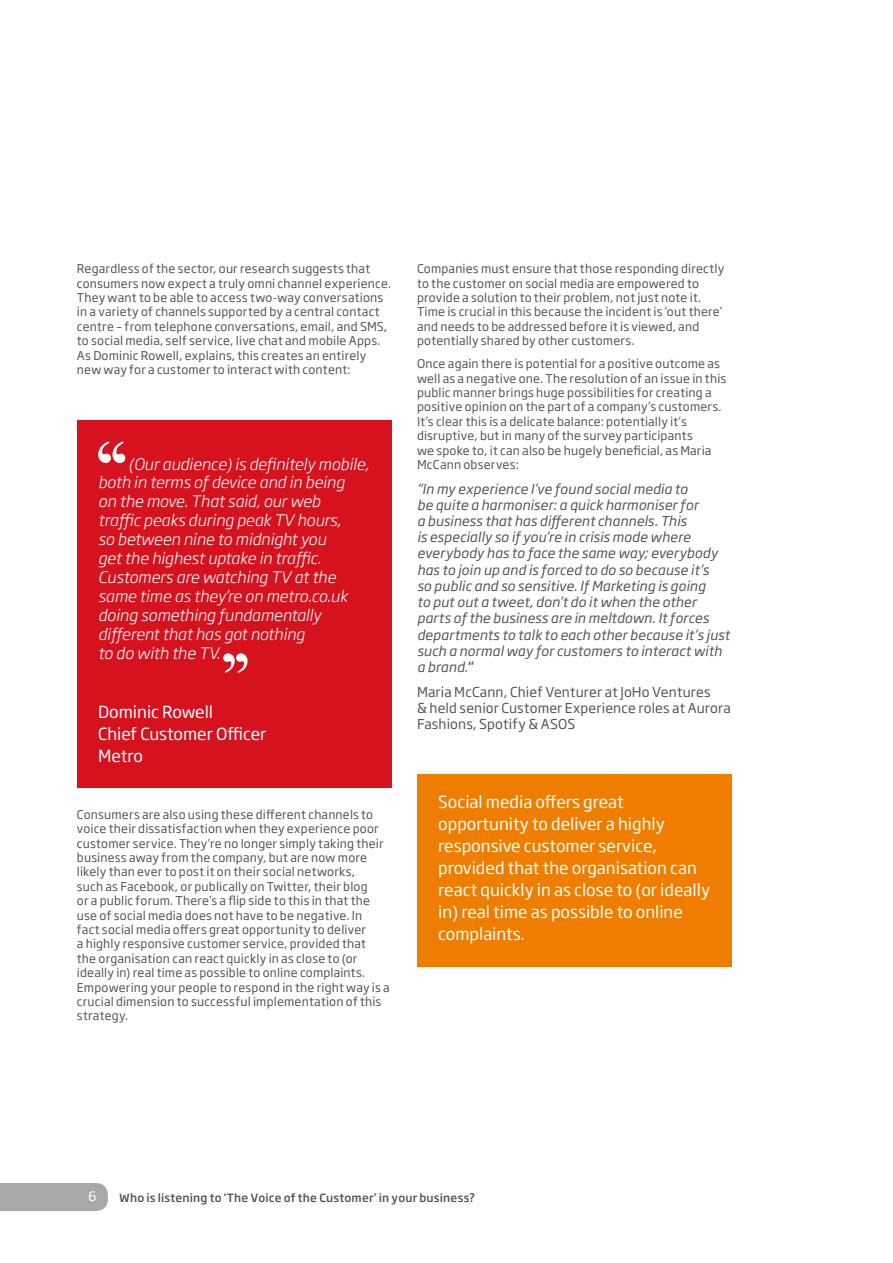
<style>
.page{position:relative;width:893px;height:1263px;background:#fff}
.page>*{position:absolute;margin:0;border:0;box-sizing:border-box;transform-origin:0 0}
.Name_of_Quoted{font:16.5px/21.9px "Soho Gothic Std";color:#fff}
.t1{font:italic 300 15.75px/18.9px "Soho Gothic Std";color:#fff}
.Body_Quote{font:italic 13.5px/16.2px "Soho Gothic Std";letter-spacing:.005em;color:#575756}
.Body_Quoted{font:13.5px/16.2px "Soho Gothic Std";letter-spacing:.01em;color:#575756}
.t2{font:12.75px "Soho Gothic Pro";color:#fff}
.Body{font:12px/14.4px "Soho Gothic Std";letter-spacing:.015em;color:#575756}
.t3{font:500 11.25px "Soho Gothic Std";letter-spacing:.02em;color:#575756}
.s1{font-weight:500;font-style:normal}
</style>
<div class="page">
<div style="left:0;top:1183px;width:108px;height:28px;background:#a8a8a7"></div>
<div style="left:417px;top:774px;width:314px;height:192px;background:#ef7d00"></div>
<div style="left:77px;top:420px;width:314px;height:368px;background:#d5121e"></div>
<svg style="left:98px;top:441px;width:27px;height:22px"></svg>
<svg style="left:223px;top:653px;width:25px;height:20px"></svg>
<p class="Body" style="left:77px;top:262px;width:316px">Regardless of the sector, our research suggests that consumers now expect a truly omni channel experience.<br>They want to be able to access two-way conversations in a variety of channels supported by a central contact centre – from telephone conversations, email, and SMS, to social media, self service, live chat and mobile Apps.<br>As Dominic Rowell, explains, this creates an entirely new way for a customer to interact with content:</p>
<p class="Body" style="left:417px;top:262px;width:309px">Companies must ensure that those responding directly to the customer on social media are empowered to provide a solution to their problem, not just note it.<br>Time is crucial in this because the incident is ‘out there’ and needs to be addressed before it is viewed, and potentially shared by other customers.</p>
<p class="Body" style="left:417px;top:357px;width:311px">Once again there is potential for a positive outcome as well as a negative one. The resolution of an issue in this public manner brings huge possibilities for creating a positive opinion on the part of a company’s customers.<br>It’s clear this is a delicate balance: potentially it’s disruptive, but in many of the survey participants<br>we spoke to, it can also be hugely beneficial, as Maria McCann observes:</p>
<p class="Body_Quote" style="left:417px;top:481px;width:314px">“In my experience I’ve found social media to<br>be quite a harmoniser: a quick harmoniser for<br>a business that has different channels. This<br>is especially so if you’re in crisis mode where everybody has to face the same way; everybody has to join up and is forced to do so because it’s<br>so public and so sensitive. If Marketing is going<br>to put out a tweet, don’t do it when the other parts of the business are in meltdown. It forces departments to talk to each other because it’s just such a normal way for customers to interact with a brand.<span class="s1">“</span></p>
<p class="Body_Quoted" style="left:417px;top:684px;width:315px">Maria McCann, Chief Venturer at JoHo Ventures<br>&amp; held senior Customer Experience roles at Aurora<br>Fashions, Spotify &amp; ASOS</p>
<p class="t1" style="left:98px;top:454px;width:272px;text-indent:30px">(Our audience) is definitely mobile, both in terms of device and in being<br>on the move. That said, our web<br>traffic peaks during peak TV hours,<br>so between nine to midnight you<br>get the highest uptake in traffic.<br>Customers are watching TV at the same time as they’re on metro.co.uk doing something fundamentally different that has got nothing<br>to do with the TV.</p>
<p class="Name_of_Quoted" style="left:98px;top:701px;width:116px">Dominic Rowell</p>
<p class="Name_of_Quoted" style="left:98px;top:723px;width:170px">Chief Customer Officer</p>
<p class="Name_of_Quoted" style="left:98px;top:745px;width:46px">Metro</p>
<p class="Body" style="left:77px;top:807px;width:314px">Consumers are also using these different channels to voice their dissatisfaction when they experience poor customer service. They’re no longer simply taking their business away from the company, but are now more likely than ever to post it on their social networks,<br>such as Facebook, or publically on Twitter, their blog<br>or a public forum. There’s a flip side to this in that the use of social media does not have to be negative. In<br>fact social media offers great opportunity to deliver<br>a highly responsive customer service, provided that<br>the organisation can react quickly in as close to (or ideally in) real time as possible to online complaints.<br>Empowering your people to respond in the right way is a crucial dimension to successful implementation of this strategy.</p>
<p class="Name_of_Quoted" style="left:438px;top:791px;width:273px">Social media offers great opportunity to deliver a highly responsive customer service, provided that the organisation can react quickly in as close to (or ideally in) real time as possible to online complaints.</p>
<p class="t2" style="left:88px;top:1186px;width:10px">6</p>
<p class="t3" style="left:119px;top:1191px;width:357px">Who is listening to ‘The Voice of the Customer’ in your business?</p>
</div>
